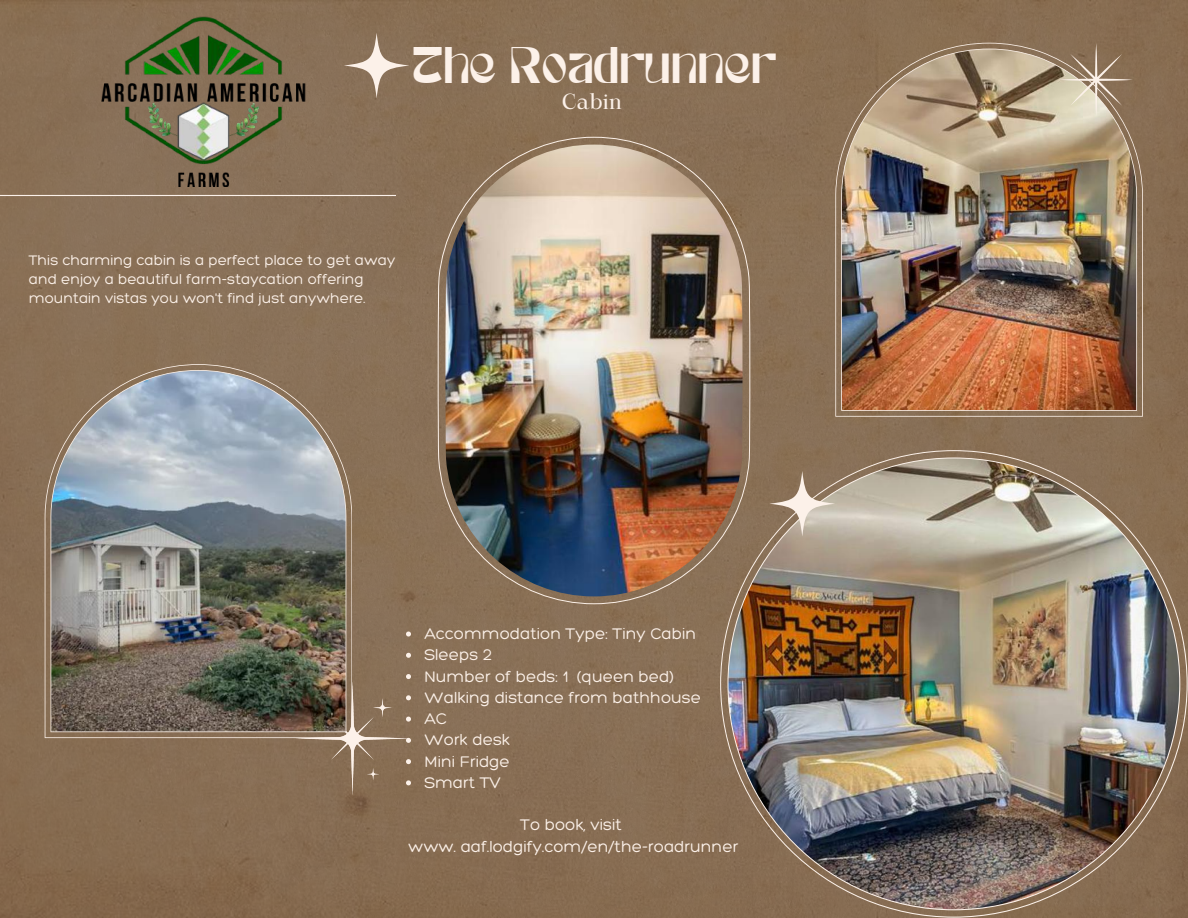
<style>
.page{position:relative;width:1188px;height:918px;background:#886f55}
.page>*{position:absolute;margin:0;border:0;box-sizing:border-box;transform-origin:0 0}
.t1{font:48px "NOVE Sans Serif";letter-spacing:-.01em;color:#fcf1e9}
.t2{font:21px "Maharlika";color:#fcf1e9}
.t3{font:300 16.65px/21.3px "Hero";color:#fcf1e9}
.t4{font:300 15px/19.2px "Hero";color:#fcf1e9}
</style>
<div class="page">
<svg style="left:437px;top:137px;width:314px;height:467px;background:#8f775e"></svg>
<img style="left:445px;top:145px;width:298px;height:451px">
<img style="left:720px;top:450px;width:468px;height:468px">
<svg style="left:344px;top:33px;width:65px;height:65px;background:#9c8670"></svg>
<hr style="left:0;top:195px;width:396px;height:1px;background:#fcf1e9">
<img style="left:92px;top:11px;width:225px;height:175px">
<img style="left:45px;top:364px;width:307px;height:374px">
<img style="left:835px;top:43px;width:308px;height:374px">
<svg style="left:769px;top:471px;width:66px;height:65px;background:#ae9c88"></svg>
<svg style="left:1059px;top:43px;width:74px;height:73px;background:#a9967e"></svg>
<svg style="left:406px;top:632px;width:5px;height:5px"></svg>
<svg style="left:406px;top:653px;width:5px;height:5px"></svg>
<svg style="left:296px;top:674px;width:115px;height:121px;background:#856f58"></svg>
<h1 class="t1" style="left:412px;top:47px;width:366px">The Roadrunner</h1>
<p class="t2" style="left:562px;top:93px;width:61px">Cabin</p>
<p class="t4" style="left:29px;top:250px;width:368px">This charming cabin is a perfect place to get away and enjoy a beautiful farm-staycation offering mountain vistas you won't find just anywhere.</p>
<p class="t3" style="left:424px;top:623px;width:278px">Accommodation Type: Tiny Cabin<br>Sleeps 2<br>Number of beds: 1 (queen bed)<br>Walking distance from bathhouse<br>AC<br>Work desk<br>Mini Fridge<br>Smart TV</p>
<p class="t3" style="left:408px;top:814px;width:332px;text-align:center">To book, visit<br>www. aaf.lodgify.com/en/the-roadrunner</p>
</div>
